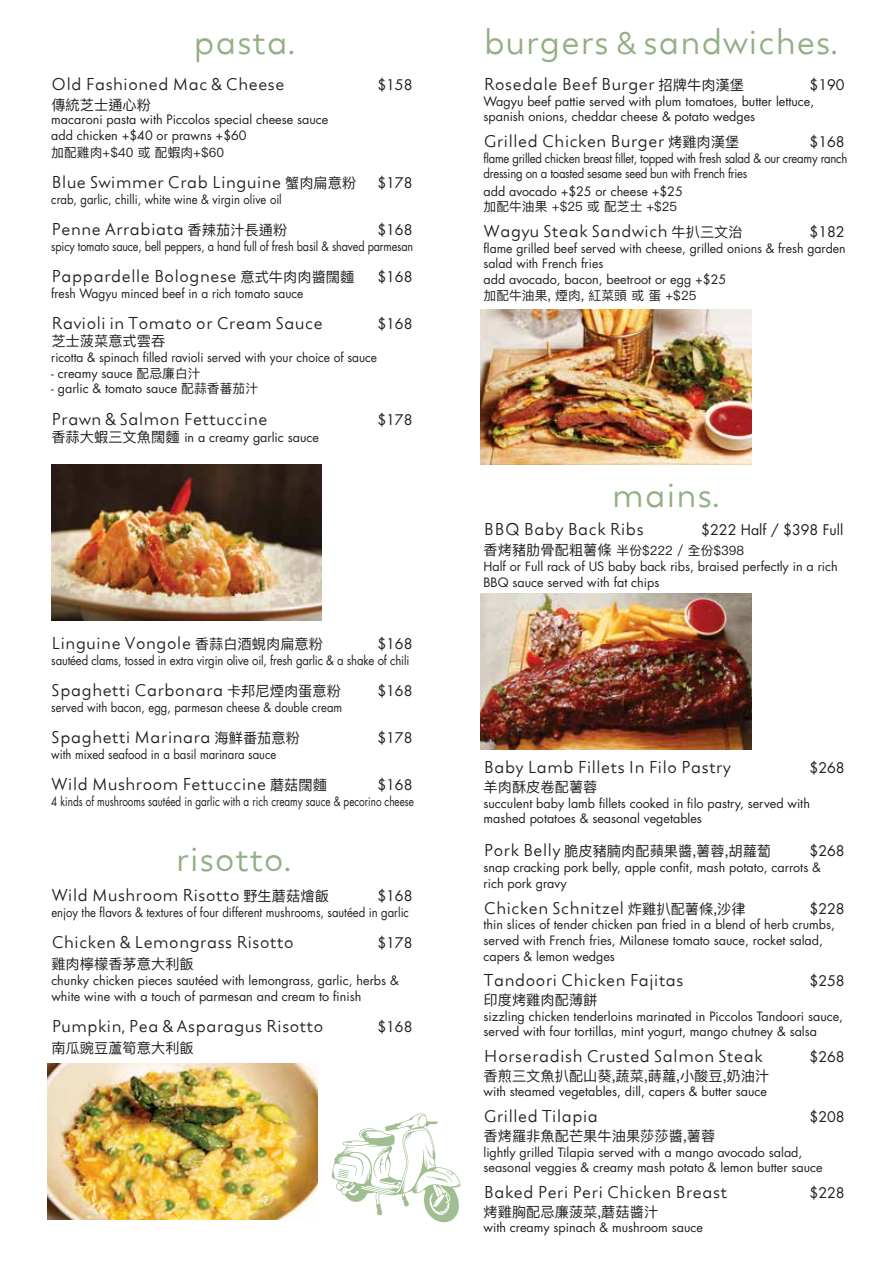
<style>
.page{position:relative;width:893px;height:1263px;background:#fff}
.page>*{position:absolute;margin:0;border:0;box-sizing:border-box;transform-origin:0 0}
.t1{font:34.95px "LC Trinidad";letter-spacing:-.005em;color:#93af85}
.t2{font:17.1px "LC Trinidad";color:#231f20}
.t3{font:14.25px "Ping Fang HK";color:#231f20}
.t4{font:14.25px "Futura LT";color:#231f20}
.t5{font:12.9px "Ping Fang HK";color:#231f20}
.t6{font:12.6px/15.6px "Futura LT";color:#231f20}
.t7{font:12.6px "Futura LT";color:#231f20;scale:.9 1}
.t8{font:12.6px/15.6px "Futura LT";letter-spacing:-.02em;color:#231f20;scale:.9 1}
.t9{font:12.6px "Futura LT";color:#231f20;scale:.95 1}
.t10{font:12.6px "Futura LT";color:#231f20;scale:.79 1}
.t11{font:12.6px "Futura LT";color:#231f20;scale:.86 1}
.s1{font-family:"Ping Fang HK";font-size:14.25px}
.s2{font-family:"Ping Fang HK";font-size:12.9px}
.s3{font-size:31.35px}
.s4{font-size:14.25px}
.s5{font-family:"LC Trinidad";font-size:17.1px}
</style>
<div class="page">
<svg style="left:332px;top:1113px;width:128px;height:109px"></svg>
<img style="left:47px;top:1064px;width:271px;height:155px">
<img style="left:481px;top:309px;width:270px;height:156px">
<img style="left:481px;top:594px;width:270px;height:155px">
<img style="left:52px;top:465px;width:270px;height:156px">
<h1 class="t1" style="left:193px;top:19px;width:103px">pasta.</h1>
<h2 class="t2" style="left:51px;top:73px;width:235px">Old Fashioned Mac &amp; Cheese</h2>
<p class="t4" style="left:377px;top:75px;width:37px">$158</p>
<p class="t3" style="left:51px;top:96px;width:101px">傳統芝士通心粉</p>
<p class="t6" style="left:51px;top:112px;width:279px">macaroni pasta with Piccolos special cheese sauce add chicken +$40 or prawns +$60</p>
<p class="t5" style="left:51px;top:144px;width:174px">加配雞肉+$40 或 配蝦肉+$60</p>
<h2 class="t2" style="left:51px;top:171px;width:306px">Blue Swimmer Crab Linguine <span class="s1">蟹肉扁意粉</span></h2>
<p class="t4" style="left:377px;top:174px;width:37px">$178</p>
<p class="t7" style="left:51px;top:191px;width:258px">crab, garlic, chilli, white wine &amp; virgin olive oil</p>
<h2 class="t2" style="left:51px;top:218px;width:238px">Penne Arrabiata <span class="s1">香辣茄汁長通粉</span></h2>
<p class="t4" style="left:377px;top:221px;width:37px">$168</p>
<p class="t11" style="left:51px;top:238px;width:422px">spicy tomato sauce, bell peppers, a hand full of fresh basil &amp; shaved parmesan</p>
<h2 class="t2" style="left:51px;top:265px;width:305px">Pappardelle Bolognese <span class="s1">意式牛肉肉醬闊麵</span></h2>
<p class="t4" style="left:377px;top:268px;width:37px">$168</p>
<p class="t9" style="left:51px;top:285px;width:267px">fresh Wagyu minced beef in a rich tomato sauce</p>
<h2 class="t2" style="left:51px;top:312px;width:273px">Ravioli in Tomato or Cream Sauce</h2>
<p class="t4" style="left:377px;top:315px;width:37px">$168</p>
<p class="t3" style="left:51px;top:332px;width:115px">芝士菠菜意式雲吞</p>
<p class="t9" style="left:51px;top:349px;width:344px">ricotta &amp; spinach filled ravioli served with your choice of sauce</p>
<p class="t6" style="left:51px;top:365px;width:151px">- creamy sauce <span class="s2">配忌廉白汁</span></p>
<p class="t6" style="left:51px;top:381px;width:208px">- garlic &amp; tomato sauce <span class="s2">配蒜香蕃茄汁</span></p>
<h2 class="t2" style="left:51px;top:408px;width:218px">Prawn &amp; Salmon Fettuccine</h2>
<p class="t4" style="left:377px;top:410px;width:37px">$178</p>
<p class="t6" style="left:51px;top:430px;width:269px"><span class="s1">香蒜大蝦三文魚闊麵</span> in a creamy garlic sauce</p>
<h2 class="t2" style="left:51px;top:632px;width:273px">Linguine Vongole <span class="s1">香蒜白酒蜆肉扁意粉</span></h2>
<p class="t4" style="left:377px;top:634px;width:37px">$168</p>
<p class="t7" style="left:51px;top:652px;width:399px">sautéed clams, tossed in extra virgin olive oil, fresh garlic &amp; a shake of chili</p>
<h2 class="t2" style="left:51px;top:679px;width:291px">Spaghetti Carbonara <span class="s1">卡邦尼煙肉蛋意粉</span></h2>
<p class="t4" style="left:377px;top:681px;width:37px">$168</p>
<p class="t7" style="left:51px;top:699px;width:325px">served with bacon, egg, parmesan cheese &amp; double cream</p>
<h2 class="t2" style="left:51px;top:726px;width:250px">Spaghetti Marinara <span class="s1">海鮮番茄意粉</span></h2>
<p class="t4" style="left:377px;top:729px;width:37px">$178</p>
<p class="t7" style="left:51px;top:746px;width:252px">with mixed seafood in a basil marinara sauce</p>
<h2 class="t2" style="left:51px;top:773px;width:277px">Wild Mushroom Fettuccine <span class="s1">蘑菇闊麵</span></h2>
<p class="t4" style="left:377px;top:776px;width:37px">$168</p>
<p class="t10" style="left:51px;top:793px;width:461px">4 kinds of mushrooms sautéed in garlic with a rich creamy sauce &amp; pecorino cheese</p>
<h1 class="t1" style="left:176px;top:836px;width:117px">risotto.</h1>
<h2 class="t2" style="left:51px;top:884px;width:279px">Wild Mushroom Risotto <span class="s1">野生蘑菇燴飯</span></h2>
<p class="t4" style="left:377px;top:886px;width:37px">$168</p>
<p class="t7" style="left:51px;top:904px;width:399px">enjoy the flavors &amp; textures of four different mushrooms, sautéed in garlic</p>
<h2 class="t2" style="left:51px;top:931px;width:244px">Chicken &amp; Lemongrass Risotto</h2>
<p class="t4" style="left:377px;top:933px;width:37px">$178</p>
<p class="t3" style="left:51px;top:955px;width:144px">雞肉檸檬香茅意大利飯</p>
<p class="t6" style="left:51px;top:973px;width:349px">chunky chicken pieces sautéed with lemongrass, garlic, herbs &amp; white wine with a touch of parmesan and cream to finish</p>
<h2 class="t2" style="left:51px;top:1015px;width:274px">Pumpkin, Pea &amp; Asparagus Risotto</h2>
<p class="t4" style="left:377px;top:1018px;width:37px">$168</p>
<p class="t3" style="left:51px;top:1039px;width:144px">南瓜豌豆蘆筍意大利飯</p>
<h1 class="t1" style="left:483px;top:19px;width:356px">burgers <span class="s3">&amp;</span> sandwiches.</h1>
<h2 class="t2" style="left:483px;top:73px;width:262px">Rosedale Beef Burger <span class="s1">招牌牛肉漢堡</span></h2>
<p class="t4" style="left:810px;top:75px;width:37px">$190</p>
<p class="t6" style="left:483px;top:93px;width:332px">Wagyu beef pattie served with plum tomatoes, butter lettuce, spanish onions, cheddar cheese &amp; potato wedges</p>
<h2 class="t2" style="left:483px;top:130px;width:257px">Grilled Chicken Burger <span class="s1">烤雞肉漢堡</span></h2>
<p class="t4" style="left:810px;top:133px;width:37px">$168</p>
<p class="t8" style="left:483px;top:150px;width:406px">flame grilled chicken breast fillet, topped with fresh salad &amp; our creamy ranch dressing on a toasted sesame seed bun with French fries</p>
<p class="t6" style="left:483px;top:183px;width:201px">add avocado +$25 or cheese +$25</p>
<p class="t5" style="left:483px;top:199px;width:195px">加配牛油果 +$25 或 配芝士 +$25</p>
<h2 class="t2" style="left:483px;top:220px;width:261px">Wagyu Steak Sandwich <span class="s1">牛扒三文治</span></h2>
<p class="t4" style="left:810px;top:223px;width:37px">$182</p>
<p class="t6" style="left:483px;top:240px;width:364px">flame grilled beef served with cheese, grilled onions &amp; fresh garden salad with French fries<br>add avocado, bacon, beetroot or egg +$25</p>
<p class="t5" style="left:483px;top:287px;width:214px">加配牛油果, 煙肉, 紅菜頭 或 蛋 +$25</p>
<h1 class="t1" style="left:612px;top:471px;width:109px">mains.</h1>
<h2 class="t2" style="left:483px;top:518px;width:162px">BBQ Baby Back Ribs</h2>
<p class="t4" style="left:701px;top:521px;width:144px">$222 Half / $398 Full</p>
<p class="t5" style="left:483px;top:543px;width:262px"><span class="s4">香烤豬肋骨配粗薯條</span> 半份$222 / 全份$398</p>
<p class="t6" style="left:483px;top:559px;width:356px">Half or Full rack of US baby back ribs, braised perfectly in a rich<br>BBQ sauce served with fat chips</p>
<h2 class="t2" style="left:483px;top:756px;width:249px">Baby Lamb Fillets In Filo Pastry</h2>
<p class="t4" style="left:810px;top:759px;width:37px">$268</p>
<p class="t3" style="left:483px;top:778px;width:115px">羊肉酥皮卷配薯蓉</p>
<p class="t6" style="left:483px;top:795px;width:328px">succulent baby lamb fillets cooked in filo pastry, served with mashed potatoes &amp; seasonal vegetables</p>
<p class="t3" style="left:483px;top:842px;width:289px"><span class="s5">Pork Belly</span> 脆皮豬腩肉配蘋果醬,薯蓉,胡蘿蔔</p>
<p class="t4" style="left:810px;top:842px;width:37px">$268</p>
<p class="t6" style="left:483px;top:860px;width:339px">snap cracking pork belly, apple confit, mash potato, carrots &amp; rich pork gravy</p>
<h2 class="t2" style="left:483px;top:896px;width:264px">Chicken Schnitzel <span class="s1">炸雞扒配薯條,沙律</span></h2>
<p class="t4" style="left:810px;top:899px;width:37px">$228</p>
<p class="t6" style="left:483px;top:917px;width:353px">thin slices of tender chicken pan fried in a blend of herb crumbs, served with French fries, Milanese tomato sauce, rocket salad, capers &amp; lemon wedges</p>
<h2 class="t2" style="left:483px;top:969px;width:202px">Tandoori Chicken Fajitas</h2>
<p class="t4" style="left:810px;top:972px;width:37px">$258</p>
<p class="t3" style="left:483px;top:991px;width:115px">印度烤雞肉配薄餅</p>
<p class="t6" style="left:483px;top:1008px;width:361px">sizzling chicken tenderloins marinated in Piccolos Tandoori sauce, served with four tortillas, mint yogurt, mango chutney &amp; salsa</p>
<h2 class="t2" style="left:483px;top:1045px;width:281px">Horseradish Crusted Salmon Steak</h2>
<p class="t4" style="left:810px;top:1048px;width:37px">$268</p>
<p class="t3" style="left:483px;top:1067px;width:287px">香煎三文魚扒配山葵,蔬菜,蒔蘿,小酸豆,奶油汁</p>
<p class="t6" style="left:483px;top:1084px;width:285px">with steamed vegetables, dill, capers &amp; butter sauce</p>
<h2 class="t2" style="left:483px;top:1105px;width:116px">Grilled Tilapia</h2>
<p class="t4" style="left:810px;top:1108px;width:37px">$208</p>
<p class="t3" style="left:483px;top:1127px;width:233px">香烤羅非魚配芒果牛油果莎莎醬,薯蓉</p>
<p class="t6" style="left:483px;top:1144px;width:341px">lightly grilled Tilapia served with a mango avocado salad, seasonal veggies &amp; creamy mash potato &amp; lemon butter sauce</p>
<h2 class="t2" style="left:483px;top:1181px;width:245px">Baked Peri Peri Chicken Breast</h2>
<p class="t4" style="left:810px;top:1184px;width:37px">$228</p>
<p class="t3" style="left:483px;top:1203px;width:176px">烤雞胸配忌廉菠菜,蘑菇醬汁</p>
<p class="t6" style="left:483px;top:1220px;width:221px">with creamy spinach &amp; mushroom sauce</p>
</div>
